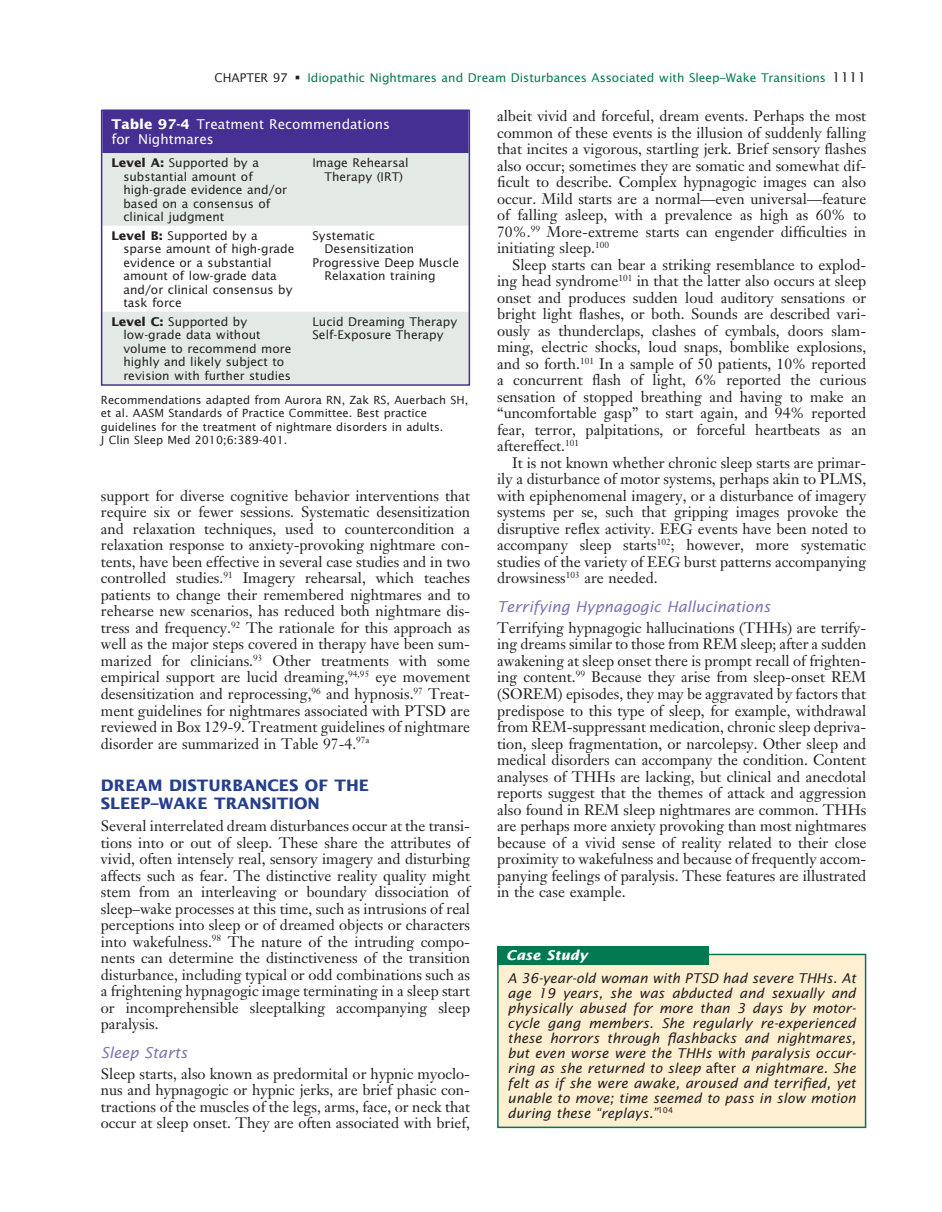
<style>
.page{position:relative;width:942px;height:1212px;background:#fff}
.page>*{position:absolute;margin:0;border:0;box-sizing:border-box;transform-origin:0 0}
.t1{font:700 15.75px/18px "Lucida Sans";color:#253f8e}
.t2{font:15px/16.5px "Janson Text";color:#231f20;text-align:justify}
.t3{font:italic 15px "Lucida Sans";color:#8171b3}
.t4{font:italic 13.5px/15px "Lucida Sans";color:#231f20;text-align:justify}
.t5{font:13.5px/15px "Lucida Sans";color:#fff}
.t6{font:italic 700 13.5px "Lucida Sans";color:#fff}
.t7{font:12px/13.5px "Lucida Sans";color:#231f20}
.t8{font:12px "Lucida Sans";color:#017951}
.t9{font:11.25px/13.5px "Lucida Sans";color:#231f20}
.s1{color:#231f20}
.s2{font-size:13.5px;color:#231f20}
.s3{font-weight:700}
.s4{font-style:normal}
</style>
<div class="page">
<div style="left:498px;top:954px;width:367px;height:173px;background:#feefd0"></div>
<div style="left:497px;top:954px;width:369px;height:174px;border:2px solid #017951"></div>
<div style="left:497px;top:946px;width:211px;height:18px;background:#017951"></div>
<div style="left:102px;top:110px;width:366px;height:43px;background:#452f92"></div>
<svg style="left:104px;top:153px;width:363px;height:230px;fill:#e3eae5"></svg>
<div style="left:101px;top:110px;width:369px;height:276px;border:2px solid #452f92"></div>
<p class="t8" style="left:214px;top:70px;width:653px"><span class="s1">CHAPTER 97 •</span> Idiopathic Nightmares and Dream Disturbances Associated with Sleep–Wake Transitions <span class="s2">1111</span></p>
<p class="t5" style="left:111px;top:116px;width:280px"><span class="s3">Table 97-4</span> Treatment Recommendations for Nightmares</p>
<p class="t7" style="left:123px;top:156px;width:165px;text-indent:-12px"><span class="s3">Level A:</span> Supported by a substantial amount of high-grade evidence and/or based on a consensus of clinical judgment</p>
<p class="t7" style="left:312px;top:156px;width:98px;text-align:center">Image Rehearsal<br>Therapy (IRT)</p>
<p class="t7" style="left:123px;top:228px;width:172px;text-indent:-12px"><span class="s3">Level B:</span> Supported by a sparse amount of high-grade evidence or a substantial amount of low-grade data and/or clinical consensus by task force</p>
<p class="t7" style="left:312px;top:228px;width:64px">Systematic</p>
<p class="t7" style="left:324px;top:242px;width:91px">Desensitization</p>
<p class="t7" style="left:312px;top:255px;width:148px">Progressive Deep Muscle</p>
<p class="t7" style="left:324px;top:269px;width:112px">Relaxation training</p>
<p class="t7" style="left:123px;top:314px;width:169px;text-indent:-12px"><span class="s3">Level C:</span> Supported by low-grade data without volume to recommend more highly and likely subject to revision with further studies</p>
<p class="t7" style="left:312px;top:314px;width:146px">Lucid Dreaming Therapy<br>Self-Exposure Therapy</p>
<p class="t9" style="left:101px;top:393px;width:369px">Recommendations adapted from Aurora RN, Zak RS, Auerbach SH, et al. AASM Standards of Practice Committee. Best practice guidelines for the treatment of nightmare disorders in adults.<br>J Clin Sleep Med 2010;6:389-401.</p>
<p class="t2" style="left:101px;top:487px;width:371px">support for diverse cognitive behavior interventions that require six or fewer sessions. Systematic desensitization and relaxation techniques, used to countercondition a relaxation response to anxiety-provoking nightmare con&shy;tents, have been effective in several case studies and in two controlled studies.<sup>91</sup> Imagery rehearsal, which teaches patients to change their remembered nightmares and to rehearse new scenarios, has reduced both nightmare dis&shy;tress and frequency.<sup>92</sup> The rationale for this approach as well as the major steps covered in therapy have been sum&shy;marized for clinicians.<sup>93</sup> Other treatments with some empirical support are lucid dreaming,<sup>94,95</sup> eye movement desensitization and reprocessing,<sup>96</sup> and hypnosis.<sup>97</sup> Treat&shy;ment guidelines for nightmares associated with PTSD are reviewed in Box 129-9. Treatment guidelines of nightmare disorder are summarized in Table 97-4.<sup>97a</sup></p>
<p class="t1" style="left:101px;top:775px;width:269px">DREAM DISTU RBANCES OF THE<br>SLEEP–WAKE TRANSITION</p>
<p class="t2" style="left:101px;top:817px;width:371px">Several interrelated dream disturbances occur at the transi&shy;tions into or out of sleep. These share the attributes of vivid, often intensely real, sensory imagery and disturbing affects such as fear. The distinctive reality quality might stem from an interleaving or boundary dissociation of sleep–wake processes at this time, such as intrusions of real perceptions into sleep or of dreamed objects or characters into wakefulness.<sup>98</sup> The nature of the intruding compo&shy;nents can determine the distinctiveness of the transition disturbance, including typical or odd combinations such as a frightening hypnagogic image terminating in a sleep start or incomprehensible sleeptalking accompanying sleep paralysis.</p>
<p class="t3" style="left:101px;top:1043px;width:88px">Sleep Starts</p>
<p class="t2" style="left:101px;top:1065px;width:371px">Sleep starts, also known as predormital or hypnic myoclo&shy;nus and hypnagogic or hypnic jerks, are brief phasic con&shy;tractions of the muscles of the legs, arms, face, or neck that occur at sleep onset. They are often associated with brief,</p>
<p class="t2" style="left:497px;top:108px;width:371px">albeit vivid and forceful, dream events. Perhaps the most common of these events is the illusion of suddenly falling that incites a vigorous, startling jerk. Brief sensory flashes also occur; sometimes they are somatic and somewhat dif&shy;ficult to describe. Complex hypnagogic images can also occur. Mild starts are a normal—even universal—feature of falling asleep, with a prevalence as high as 60% to 70%.<sup>99</sup> More-extreme starts can engender difficulties in initiating sleep.<sup>100</sup></p>
<p class="t2" style="left:497px;top:256px;width:371px;text-indent:15px">Sleep starts can bear a striking resemblance to explod&shy;ing head syndrome<sup>101</sup> in that the latter also occurs at sleep onset and produces sudden loud auditory sensations or bright light flashes, or both. Sounds are described vari&shy;ously as thunderclaps, clashes of cymbals, doors slam&shy;ming, electric shocks, loud snaps, bomblike explosions, and so forth.<sup>101</sup> In a sample of 50 patients, 10% reported a concurrent flash of light, 6% reported the curious sensation of stopped breathing and having to make an “uncomfortable gasp” to start again, and 94% reported fear, terror, palpitations, or forceful heartbeats as an aftereffect.<sup>101</sup></p>
<p class="t2" style="left:497px;top:454px;width:371px;text-indent:15px">It is not known whether chronic sleep starts are primar&shy;ily a disturbance of motor systems, perhaps akin to PLMS, with epiphenomenal imagery, or a disturbance of imagery systems per se, such that gripping images provoke the disruptive reflex activity. EEG events have been noted to accompany sleep starts<sup>102</sup>; however, more systematic studies of the variety of EEG burst patterns accompanying drowsiness<sup>103</sup> are needed.</p>
<p class="t3" style="left:497px;top:597px;width:275px">Terrifying Hypnagogic Hallucinations</p>
<p class="t2" style="left:497px;top:619px;width:371px">Terrifying hypnagogic hallucinations (THHs) are terrify&shy;ing dreams similar to those from REM sleep; after a sudden awakening at sleep onset there is prompt recall of frighten&shy;ing content.<sup>99</sup> Because they arise from sleep-onset REM (SOREM) episodes, they may be aggravated by factors that predispose to this type of sleep, for example, withdrawal from REM-suppressant medication, chronic sleep depriva&shy;tion, sleep fragmentation, or narcolepsy. Other sleep and medical disorders can accompany the condition. Content analyses of THHs are lacking, but clinical and anecdotal reports suggest that the themes of attack and aggression also found in REM sleep nightmares are common. THHs are perhaps more anxiety provoking than most nightmares because of a vivid sense of reality related to their close proximity to wakefulness and because of frequently accom&shy;panying feelings of paralysis. These features are illustrated in the case example.</p>
<p class="t6" style="left:506px;top:947px;width:83px">Case Study</p>
<p class="t4" style="left:507px;top:970px;width:350px">A 36-year-old woman with PTSD had severe THHs. At age 19 years, she was abducted and sexually and physically abused for more than 3 days by motor&shy;cycle gang members. She regularly re-experienced these horrors through flashbacks and nightmares, but even worse were the THHs with paralysis occur&shy;ring as she returned to sleep <span class="s4">after</span> a nightmare. She felt as if she were awake, aroused and terrified, yet unable to move; time seemed to pass in slow motion during these “replays.”<sup>104</sup></p>
</div>
